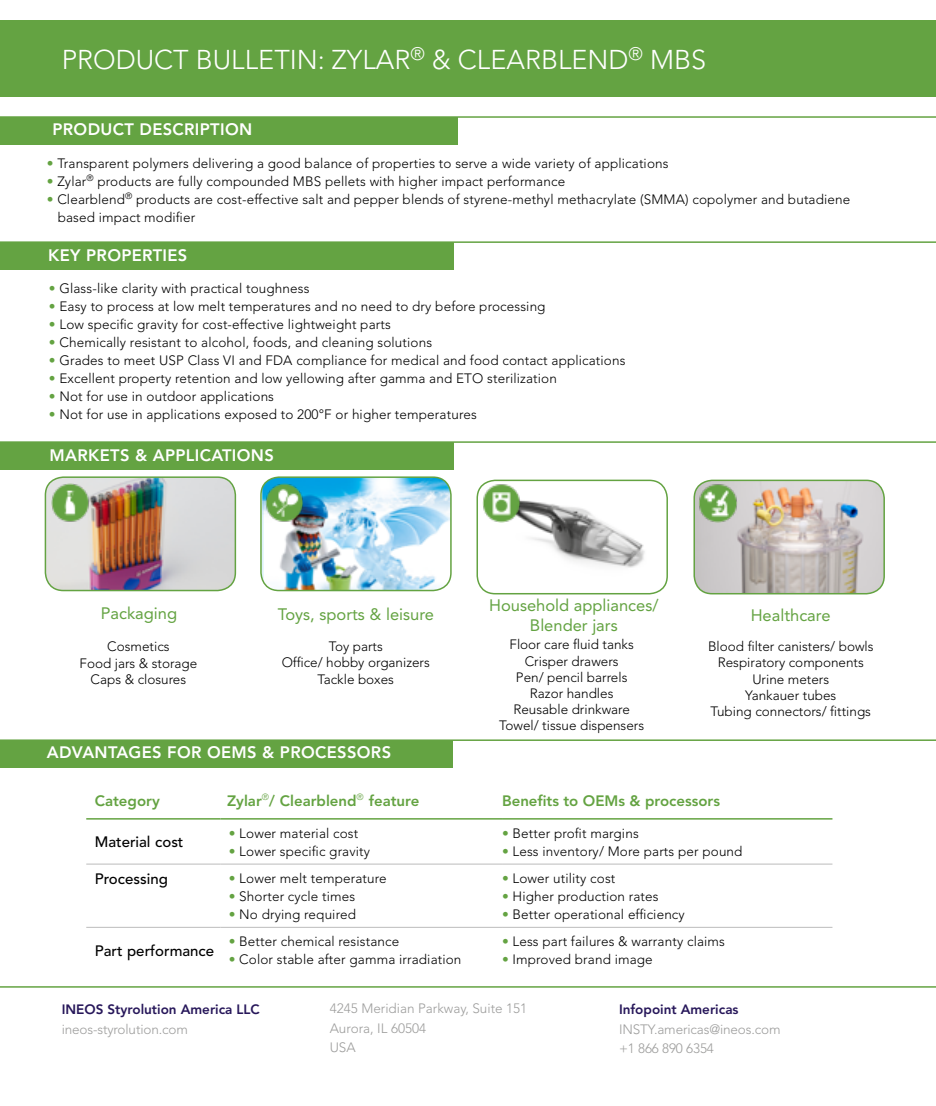
<style>
.page{position:relative;width:936px;height:1106px;background:#fff}
.page>*{position:absolute;margin:0;border:0;box-sizing:border-box;transform-origin:0 0}
.t1{font:300 27px "Avenir LT Std";color:#fff}
.t2{font:800 16.5px "Avenir LT Std";letter-spacing:.02em;color:#fff}
.t3{font:16.5px/19.8px "Avenir LT Std";color:#64a342;text-align:center}
.t4{font:800 15px "Avenir LT Std";color:#64a342}
.t5{font:500 15px "Avenir LT Std";color:#000}
.t6{font:300 13.5px/16.2px "Avenir LT Std";letter-spacing:.01em;color:#000;text-align:center}
.t7{font:300 13.5px/19.5px "Avenir LT Std";letter-spacing:-.01em;color:#9d9d9c}
.t8{font:800 13.5px "Avenir LT Std";color:#27175a}
.s1{color:#64a342}
</style>
<div class="page">
<hr style="left:0;top:986px;width:935px;height:1px;background:#64a342">
<div style="left:0;top:21px;width:935px;height:76px;background:#64a342"></div>
<hr style="left:0;top:241px;width:935px;height:2px;background:#64a342">
<div style="left:0;top:242px;width:453px;height:28px;background:#64a342"></div>
<hr style="left:0;top:441px;width:935px;height:2px;background:#64a342">
<div style="left:0;top:442px;width:454px;height:27px;background:#64a342"></div>
<hr style="left:0;top:739px;width:935px;height:2px;background:#64a342">
<div style="left:0;top:740px;width:452px;height:27px;background:#64a342"></div>
<hr style="left:86px;top:863px;width:134px;height:1px;background:#bcbcbc">
<hr style="left:220px;top:863px;width:282px;height:1px;background:#bcbcbc">
<hr style="left:502px;top:863px;width:330px;height:1px;background:#bcbcbc">
<hr style="left:86px;top:927px;width:134px;height:1px;background:#bcbcbc">
<hr style="left:220px;top:927px;width:282px;height:1px;background:#bcbcbc">
<hr style="left:502px;top:927px;width:330px;height:1px;background:#bcbcbc">
<hr style="left:86px;top:818px;width:134px;height:1px;background:#64a342">
<hr style="left:220px;top:818px;width:282px;height:1px;background:#64a342">
<hr style="left:502px;top:818px;width:330px;height:1px;background:#64a342">
<img style="left:262px;top:477px;width:189px;height:113px">
<div style="left:260px;top:476px;width:191px;height:115px;border:2px solid #64a342;border-radius:18px"></div>
<img style="left:498px;top:482px;width:167px;height:111px">
<div style="left:476px;top:479px;width:192px;height:115px;border:2px solid #64a342;border-radius:18px"></div>
<img style="left:45px;top:477px;width:190px;height:113px">
<div style="left:45px;top:476px;width:191px;height:115px;border:2px solid #64a342;border-radius:18px"></div>
<img style="left:696px;top:480px;width:188px;height:113px">
<div style="left:693px;top:479px;width:191px;height:115px;border:2px solid #64a342;border-radius:18px"></div>
<img style="left:51px;top:484px;width:38px;height:38px">
<img style="left:265px;top:484px;width:38px;height:38px">
<img style="left:482px;top:484px;width:38px;height:38px">
<img style="left:698px;top:484px;width:39px;height:38px">
<hr style="left:0;top:116px;width:935px;height:2px;background:#64a342">
<div style="left:0;top:117px;width:457px;height:28px;background:#64a342"></div>
<h1 class="t1" style="left:62px;top:44px;width:646px">PRODUCT BULLETIN: ZYLAR<sup>®</sup> &amp; CLEARBLEND<sup>®</sup> MBS</h1>
<p class="t2" style="left:52px;top:120px;width:201px">PRODUCT DESCRIPTION</p>
<p class="t6" style="left:47px;top:155px;width:623px"><span class="s1">•</span> Transparent polymers delivering a good balance of properties to serve a wide variety of applications</p>
<p class="t6" style="left:47px;top:173px;width:520px"><span class="s1">•</span> Zylar<sup>®</sup> products are fully compounded MBS pellets with higher impact performance</p>
<p class="t6" style="left:58px;top:190px;width:794px;line-height:18px;text-align:left;text-indent:-11px"><span class="s1">•</span> Clearblend<sup>®</sup> products are cost-effective salt and pepper blends of styrene-methyl methacrylate (SMMA) copolymer and butadiene based impact modifier</p>
<p class="t2" style="left:48px;top:245px;width:141px">KEY PROPERTIES</p>
<p class="t6" style="left:49px;top:281px;width:262px"><span class="s1">•</span> Glass-like clarity with practical toughness</p>
<p class="t6" style="left:49px;top:299px;width:498px"><span class="s1">•</span> Easy to process at low melt temperatures and no need to dry before processing</p>
<p class="t6" style="left:49px;top:317px;width:343px"><span class="s1">•</span> Low specific gravity for cost-effective lightweight parts</p>
<p class="t6" style="left:49px;top:335px;width:384px"><span class="s1">•</span> Chemically resistant to alcohol, foods, and cleaning solutions</p>
<p class="t6" style="left:49px;top:353px;width:578px"><span class="s1">•</span> Grades to meet USP Class VI and FDA compliance for medical and food contact applications</p>
<p class="t6" style="left:49px;top:371px;width:509px"><span class="s1">•</span> Excellent property retention and low yellowing after gamma and ETO sterilization</p>
<p class="t6" style="left:49px;top:389px;width:227px"><span class="s1">•</span> Not for use in outdoor applications</p>
<p class="t6" style="left:49px;top:407px;width:429px"><span class="s1">•</span> Not for use in applications exposed to 200°F or higher temperatures</p>
<p class="t2" style="left:50px;top:445px;width:226px">MARKETS &amp; APPLICATIONS</p>
<p class="t3" style="left:101px;top:603px;width:78px">Packaging</p>
<p class="t3" style="left:278px;top:604px;width:158px">Toys, sports &amp; leisure</p>
<p class="t3" style="left:489px;top:595px;width:171px">Household appliances/<br>Blender jars</p>
<p class="t3" style="left:750px;top:605px;width:81px">Healthcare</p>
<p class="t6" style="left:79px;top:638px;width:119px">Cosmetics<br>Food jars &amp; storage<br>Caps &amp; closures</p>
<p class="t6" style="left:282px;top:638px;width:150px">Toy parts<br>Office/ hobby organizers<br>Tackle boxes</p>
<p class="t6" style="left:499px;top:636px;width:146px">Floor care fluid tanks<br>Crisper drawers<br>Pen/ pencil barrels<br>Razor handles<br>Reusable drinkware<br>Towel/ tissue dispensers</p>
<p class="t6" style="left:708px;top:638px;width:167px">Blood filter canisters/ bowls<br>Respiratory components<br>Urine meters<br>Yankauer tubes<br>Tubing connectors/ fittings</p>
<p class="t2" style="left:47px;top:742px;width:346px">ADVANTAGES FOR OEMS &amp; PROCESSORS</p>
<p class="t4" style="left:95px;top:792px;width:66px">Category</p>
<p class="t4" style="left:227px;top:792px;width:194px">Zylar<sup>®</sup>/ Clearblend<sup>®</sup> feature</p>
<p class="t4" style="left:502px;top:792px;width:219px">Benefits to OEMs &amp; processors</p>
<p class="t5" style="left:95px;top:833px;width:90px">Material cost</p>
<p class="t6" style="left:502px;top:825px;width:138px"><span class="s1">•</span> Better profit margins</p>
<p class="t6" style="left:502px;top:843px;width:242px"><span class="s1">•</span> Less inventory/ More parts per pound</p>
<p class="t6" style="left:229px;top:825px;width:131px"><span class="s1">•</span> Lower material cost</p>
<p class="t6" style="left:229px;top:843px;width:143px"><span class="s1">•</span> Lower specific gravity</p>
<p class="t5" style="left:95px;top:870px;width:75px">Processing</p>
<p class="t6" style="left:229px;top:870px;width:159px"><span class="s1">•</span> Lower melt temperature</p>
<p class="t6" style="left:229px;top:888px;width:128px"><span class="s1">•</span> Shorter cycle times</p>
<p class="t6" style="left:229px;top:906px;width:129px"><span class="s1">•</span> No drying required</p>
<p class="t5" style="left:95px;top:941px;width:121px">Part performance</p>
<p class="t6" style="left:229px;top:933px;width:172px"><span class="s1">•</span> Better chemical resistance</p>
<p class="t6" style="left:229px;top:951px;width:234px"><span class="s1">•</span> Color stable after gamma irradiation</p>
<p class="t6" style="left:502px;top:870px;width:115px"><span class="s1">•</span> Lower utility cost</p>
<p class="t6" style="left:502px;top:888px;width:158px"><span class="s1">•</span> Higher production rates</p>
<p class="t6" style="left:502px;top:906px;width:184px"><span class="s1">•</span> Better operational efficiency</p>
<p class="t6" style="left:502px;top:933px;width:224px"><span class="s1">•</span> Less part failures &amp; warranty claims</p>
<p class="t6" style="left:502px;top:951px;width:152px"><span class="s1">•</span> Improved brand image</p>
<p class="t8" style="left:62px;top:1001px;width:200px">INEOS Styrolution America LLC</p>
<p class="t7" style="left:62px;top:1019px;width:128px">ineos-styrolution.com</p>
<p class="t7" style="left:330px;top:999px;width:199px">4245 Meridian Parkway, Suite 151<br>Aurora, IL 60504<br>USA</p>
<p class="t8" style="left:619px;top:1001px;width:121px">Infopoint Americas</p>
<p class="t7" style="left:619px;top:1019px;width:163px">INSTY.americas@ineos.com +1 866 890 6354</p>
</div>
